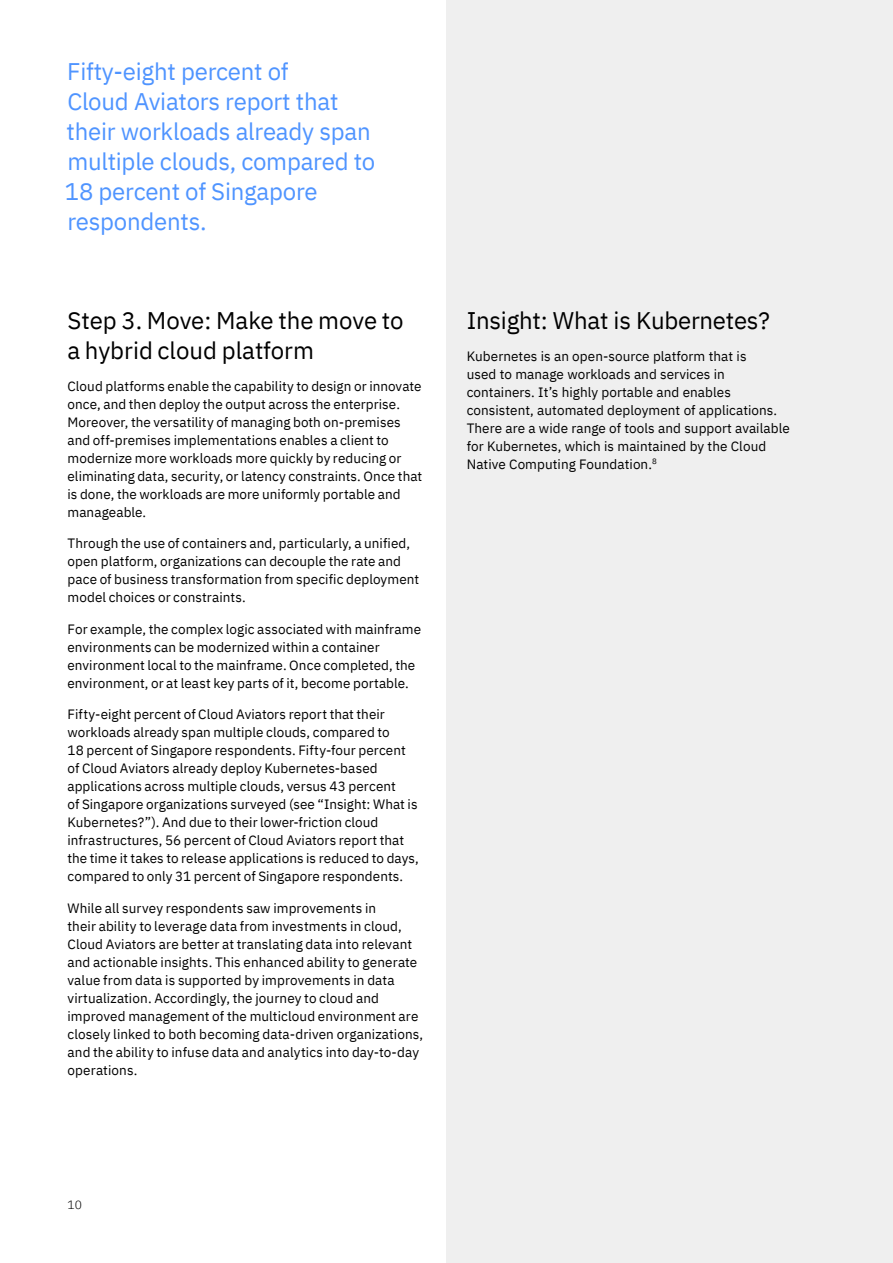
<style>
.page{position:relative;width:893px;height:1263px;background:#fff}
.page>*{position:absolute;margin:0;border:0;box-sizing:border-box;transform-origin:0 0}
.t1{font:24px/30px "IBM Plex Sans";letter-spacing:-.01em;color:#4f94ff}
.t2{font:24px/30px "IBM Plex Sans";letter-spacing:-.01em;color:#000}
.t3{font:13.5px/18px "IBM Plex Sans";letter-spacing:.005em;color:#000}
.t4{font:300 12px "IBM Plex Sans";color:#000}
</style>
<div class="page">
<div style="left:446px;top:0;width:447px;height:1263px;background:#efefef"></div>
<h1 class="t1" style="left:65px;top:54px;width:312px">Fifty-eight percent of<br>Cloud Aviators report that their workloads already span multiple clouds, compared to<br>18 percent of Singapore respondents.</h1>
<h1 class="t2" style="left:68px;top:304px;width:337px">Step 3. Move: Make the move to a hybrid cloud platform</h1>
<p class="t3" style="left:68px;top:376px;width:356px">Cloud platforms enable the capability to design or innovate once, and then deploy the output across the enterprise.<br>Moreover, the versatility of managing both on-premises and off-premises implementations enables a client to modernize more workloads more quickly by reducing or eliminating data, security, or latency constraints. Once that is done, the workloads are more uniformly portable and manageable.</p>
<p class="t3" style="left:68px;top:533px;width:353px">Through the use of containers and, particularly, a unified, open platform, organizations can decouple the rate and pace of business transformation from specific deployment model choices or constraints.</p>
<p class="t3" style="left:68px;top:619px;width:355px">For example, the complex logic associated with mainframe environments can be modernized within a container environment local to the mainframe. Once completed, the environment, or at least key parts of it, become portable.</p>
<p class="t3" style="left:68px;top:704px;width:353px">Fifty-eight percent of Cloud Aviators report that their workloads already span multiple clouds, compared to<br>18 percent of Singapore respondents. Fifty-four percent of Cloud Aviators already deploy Kubernetes-based applications across multiple clouds, versus 43 percent<br>of Singapore organizations surveyed (see “Insight: What is Kubernetes?”). And due to their lower-friction cloud infrastructures, 56 percent of Cloud Aviators report that the time it takes to release applications is reduced to days, compared to only 31 percent of Singapore respondents.</p>
<p class="t3" style="left:68px;top:898px;width:357px">While all survey respondents saw improvements in<br>their ability to leverage data from investments in cloud, Cloud Aviators are better at translating data into relevant and actionable insights. This enhanced ability to generate value from data is supported by improvements in data virtualization. Accordingly, the journey to cloud and improved management of the multicloud environment are closely linked to both becoming data-driven organizations, and the ability to infuse data and analytics into day-to-day operations.</p>
<h1 class="t2" style="left:467px;top:304px;width:305px">Insight: What is Kubernetes?</h1>
<p class="t3" style="left:467px;top:346px;width:325px">Kubernetes is an open-source platform that is<br>used to manage workloads and services in containers. It’s highly portable and enables consistent, automated deployment of applications.<br>There are a wide range of tools and support available for Kubernetes, which is maintained by the Cloud Native Computing Foundation.<sup>8</sup></p>
<p class="t4" style="left:68px;top:1196px;width:16px">10</p>
</div>
